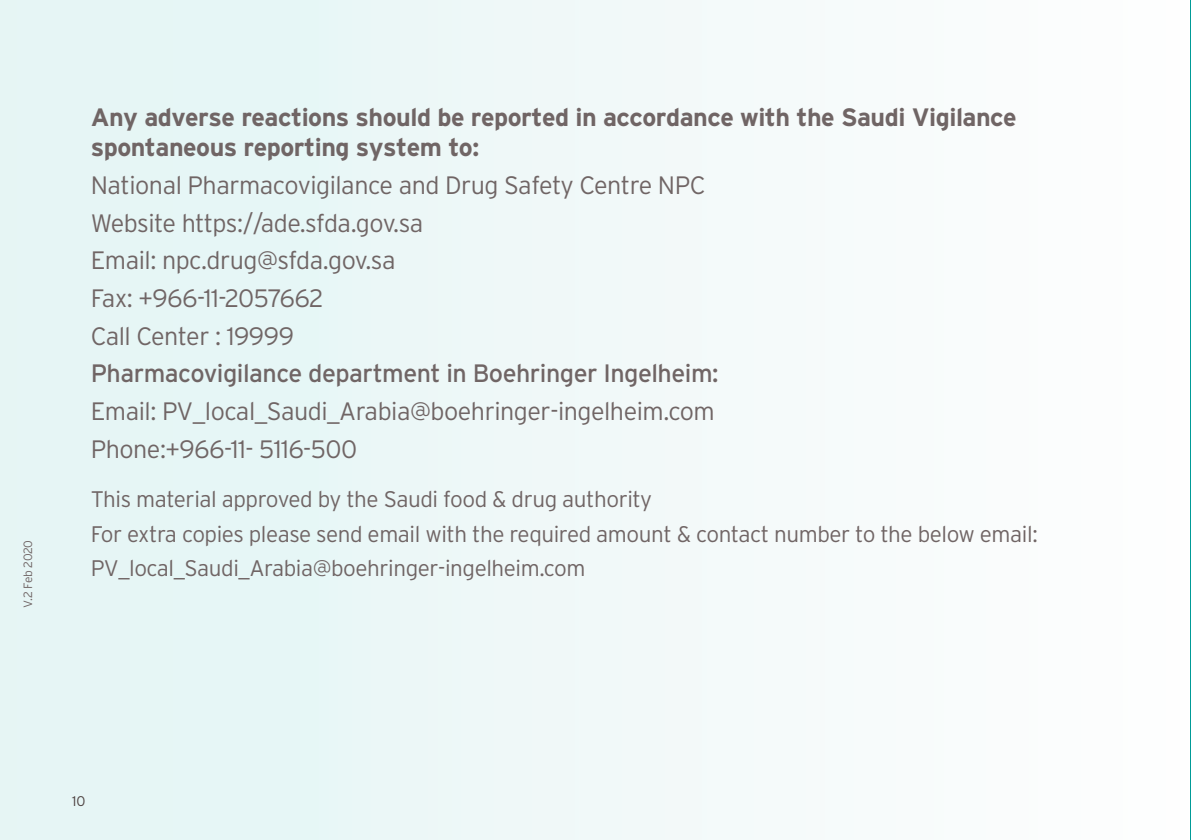
<style>
.page{position:relative;width:1191px;height:840px;background:#fff}
.page>*{position:absolute;margin:0;border:0;box-sizing:border-box;transform-origin:0 0}
.t1{font:300 25.2px/37.6px "Interstate";letter-spacing:-.02em;color:#706565}
.t2{font:700 25.2px/30.2px "Interstate";letter-spacing:-.02em;color:#706565}
.t3{font:25.2px "Interstate";letter-spacing:-.02em;color:#706565}
.t4{font:300 22.4px/34.4px "Interstate";letter-spacing:-.02em;color:#706565}
.t5{font:300 14px "Interstate";color:#4e4241}
.t6{font:300 12px "Interstate";letter-spacing:-.04em;color:#706565}
</style>
<div class="page">
<div style="left:0;top:0;width:1189px;height:839px;background:#f1f9f9"></div>
<hr style="left:1190px;top:0;width:1px;height:839px;background:#009b97">
<p class="t6" style="left:21px;top:607px;width:69px;rotate:-90deg">V.2 Feb 2020</p>
<p class="t2" style="left:91px;top:102px;width:927px">Any adverse reactions should be reported in accordance with the Saudi Vigilance spontaneous reporting system to:</p>
<p class="t1" style="left:91px;top:166px;width:616px">National Pharmacovigilance and Drug Safety Centre NPC<br>Website https://ade.sfda.gov.sa<br>Email: npc.drug@sfda.gov.sa<br>Fax: +966-11-2057662<br>Call Center : 19999</p>
<p class="t3" style="left:91px;top:358px;width:629px">Pharmacovigilance department in Boehringer Ingelheim:</p>
<p class="t1" style="left:91px;top:392px;width:625px">Email: PV_local_Saudi_Arabia@boehringer-ingelheim.com<br>Phone:+966-11- 5116-500</p>
<p class="t4" style="left:91px;top:481px;width:948px">This material approved by the Saudi food &amp; drug authority<br>For extra copies please send email with the required amount &amp; contact number to the below email:<br>PV_local_Saudi_Arabia@boehringer-ingelheim.com</p>
<p class="t5" style="left:72px;top:791px;width:15px">10</p>
</div>
